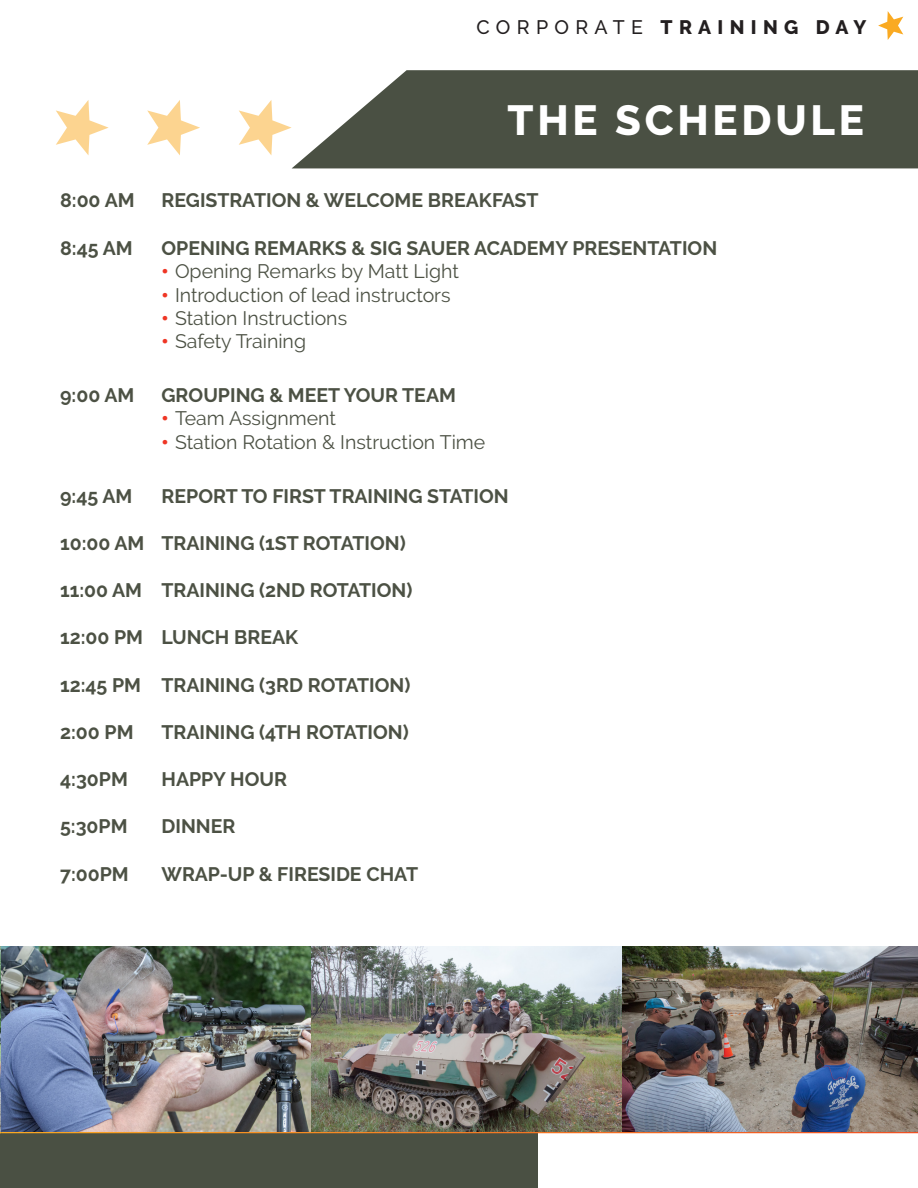
<style>
.page{position:relative;width:918px;height:1188px;background:#fff}
.page>*{position:absolute;margin:0;border:0;box-sizing:border-box;transform-origin:0 0}
.t1{font:800 42px "Raleway";letter-spacing:.09em;color:#fff}
.t2{font:700 19.5px "Raleway";color:#4c5144}
.t3{font:19.5px "Raleway";color:#4c5144}
.t4{font:800 19.5px "Raleway";letter-spacing:.325em;color:#231f20}
.s1{font-weight:500}
.s2{font-weight:800;color:#ef3625}
</style>
<div class="page">
<hr style="left:0;top:1132px;width:1px;height:56px;background:#4a5043">
<div style="left:1px;top:1132px;width:536px;height:56px;background:#4a5043"></div>
<hr style="left:1px;top:1131px;width:917px;height:2px;background:#fff">
<svg style="left:878px;top:11px;width:25px;height:29px"></svg>
<svg style="left:292px;top:70px;width:626px;height:98px;background:#5a6054"></svg>
<img style="left:0;top:946px;width:918px;height:185px">
<svg style="left:56px;top:100px;width:53px;height:55px"></svg>
<svg style="left:147px;top:100px;width:53px;height:55px"></svg>
<svg style="left:239px;top:100px;width:53px;height:55px"></svg>
<p class="t4" style="left:476px;top:16px;width:391px"><span class="s1">CORPORATE</span> TRAINING DAY</p>
<p class="t1" style="left:508px;top:96px;width:358px">THE SCHEDULE</p>
<p class="t2" style="left:60px;top:189px;width:76px">8:00 AM</p>
<p class="t2" style="left:162px;top:189px;width:378px">REGISTRATION &amp; WELCOME BREAKFAST</p>
<p class="t2" style="left:60px;top:237px;width:74px">8:45 AM</p>
<p class="t2" style="left:162px;top:237px;width:557px">OPENING REMARKS &amp; SIG SAUER ACADEMY PRESENTATION</p>
<p class="t3" style="left:162px;top:260px;width:299px"><span class="s2">•</span> Opening Remarks by Matt Light</p>
<p class="t3" style="left:162px;top:283px;width:291px"><span class="s2">•</span> Introduction of lead instructors</p>
<p class="t3" style="left:162px;top:307px;width:187px"><span class="s2">•</span> Station Instructions</p>
<p class="t3" style="left:162px;top:330px;width:146px"><span class="s2">•</span> Safety Training</p>
<p class="t2" style="left:60px;top:384px;width:76px">9:00 AM</p>
<p class="t2" style="left:162px;top:384px;width:296px">GROUPING &amp; MEET YOUR TEAM</p>
<p class="t3" style="left:162px;top:407px;width:176px"><span class="s2">•</span> Team Assignment</p>
<p class="t3" style="left:162px;top:431px;width:325px"><span class="s2">•</span> Station Rotation &amp; Instruction Time</p>
<p class="t2" style="left:60px;top:485px;width:74px">9:45 AM</p>
<p class="t2" style="left:162px;top:485px;width:349px">REPORT TO FIRST TRAINING STATION</p>
<p class="t2" style="left:60px;top:532px;width:86px">10:00 AM</p>
<p class="t2" style="left:162px;top:532px;width:246px">TRAINING (1ST ROTATION)</p>
<p class="t2" style="left:60px;top:579px;width:84px">11:00 AM</p>
<p class="t2" style="left:162px;top:579px;width:253px">TRAINING (2ND ROTATION)</p>
<p class="t2" style="left:60px;top:626px;width:85px">12:00 PM</p>
<p class="t2" style="left:162px;top:626px;width:138px">LUNCH BREAK</p>
<p class="t2" style="left:60px;top:674px;width:83px">12:45 PM</p>
<p class="t2" style="left:162px;top:674px;width:250px">TRAINING (3RD ROTATION)</p>
<p class="t2" style="left:60px;top:721px;width:75px">2:00 PM</p>
<p class="t2" style="left:162px;top:721px;width:249px">TRAINING (4TH ROTATION)</p>
<p class="t2" style="left:60px;top:768px;width:69px">4:30PM</p>
<p class="t2" style="left:162px;top:768px;width:127px">HAPPY HOUR</p>
<p class="t2" style="left:60px;top:815px;width:69px">5:30PM</p>
<p class="t2" style="left:162px;top:815px;width:75px">DINNER</p>
<p class="t2" style="left:60px;top:863px;width:70px">7:00PM</p>
<p class="t2" style="left:162px;top:863px;width:258px">WRAP-UP &amp; FIRESIDE CHAT</p>
</div>
